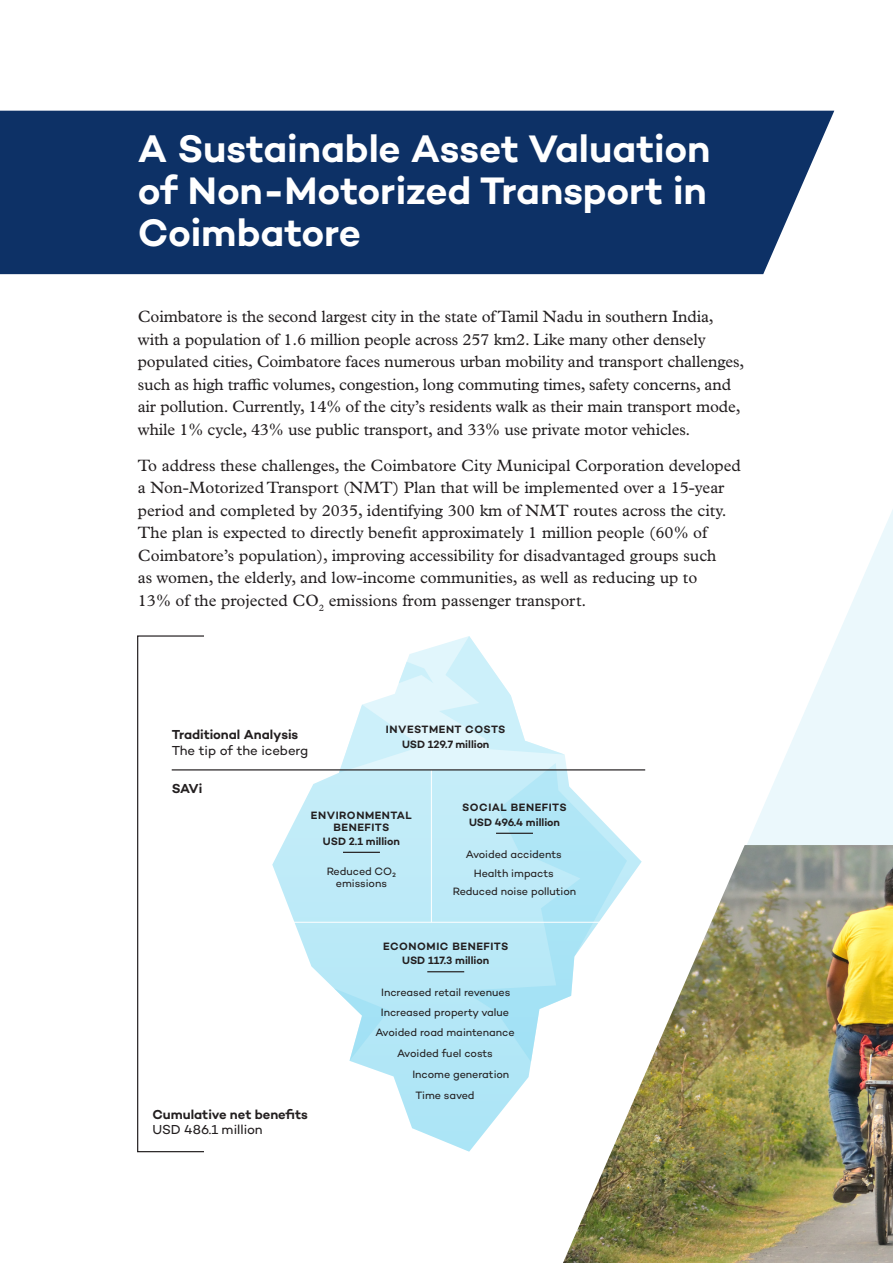
<style>
.page{position:relative;width:893px;height:1263px;background:#fff}
.page>*{position:absolute;margin:0;border:0;box-sizing:border-box;transform-origin:0 0}
.t1{font:600 39px/42px "Campton";letter-spacing:-.005em;color:#fff;text-align:justify}
.Body{font:16.5px/22.5px "Plantin MT Pro";color:#231f20}
.t2{font:600 13.2px/15.6px "Campton";letter-spacing:-.005em;color:#231f20}
.t3{font:10.8px/18.5px "Campton";letter-spacing:-.005em;color:#231f20;text-align:center}
.t4{font:600 10.8px/14.4px "Campton";letter-spacing:.03em;color:#231f20;text-align:center}
.t5{font:600 10.8px/12px "Campton";letter-spacing:.05em;color:#231f20;text-align:center}
.t6{font:600 10.8px "Campton";letter-spacing:-.005em;color:#231f20}
.s1{font-weight:400}
</style>
<div class="page">
<svg style="left:642px;top:510px;width:251px;height:335px"></svg>
<img style="left:563px;top:845px;width:330px;height:418px">
<div style="left:0;top:111px;width:834px;height:163px;background:#0d3166"></div>
<svg style="left:362px;top:645px;width:204px;height:124px;fill:#e1f6fc"></svg>
<svg style="left:340px;top:705px;width:81px;height:64px"></svg>
<svg style="left:439px;top:636px;width:126px;height:118px"></svg>
<svg style="left:399px;top:662px;width:34px;height:21px"></svg>
<svg style="left:463px;top:763px;width:104px;height:6px"></svg>
<svg style="left:272px;top:770px;width:370px;height:382px"></svg>
<hr style="left:258px;top:922px;width:374px;height:1px;background:#fff">
<hr style="left:431px;top:770px;width:1px;height:152px;background:#fff">
<div style="left:137px;top:635px;width:68px;height:517px;border:1px solid #231f20"></div>
<hr style="left:427px;top:971px;width:37px;height:1px;background:#231f20">
<hr style="left:496px;top:833px;width:37px;height:1px;background:#231f20">
<hr style="left:343px;top:852px;width:37px;height:1px;background:#231f20">
<hr style="left:172px;top:769px;width:473px;height:1px;background:#231f20">
<h2 class="t1" style="left:138px;top:127px;width:574px">A Sustainable Asset Valuation of Non-Motorized Transport in Coimbatore</h2>
<p class="Body" style="left:138px;top:305px;width:608px">Coimbatore is the second largest city in the state of Tamil Nadu in southern India, with a population of 1.6 million people across 257 km2. Like many other densely populated cities, Coimbatore faces numerous urban mobility and transport challenges, such as high traffic volumes, congestion, long commuting times, safety concerns, and air pollution. Currently, 14% of the city’s residents walk as their main transport mode, while 1% cycle, 43% use public transport, and 33% use private motor vehicles.</p>
<p class="Body" style="left:138px;top:454px;width:605px">To address these challenges, the Coimbatore City Municipal Corporation developed a Non-Motorized Transport (NMT) Plan that will be implemented over a 15-year period and completed by 2035, identifying 300 km of NMT routes across the city.<br>The plan is expected to directly benefit approximately 1 million people (60% of Coimbatore’s population), improving accessibility for disadvantaged groups such<br>as women, the elderly, and low-income communities, as well as reducing up to<br>13% of the projected CO<sub>2</sub> emissions from passenger transport.</p>
<p class="t2" style="left:172px;top:727px;width:138px">Traditional Analysis<br><span class="s1">The tip of the iceberg</span></p>
<p class="t2" style="left:172px;top:780px;width:32px">SAVi</p>
<p class="t4" style="left:386px;top:722px;width:121px">INVESTMENT COSTS<br>USD 129.7 million</p>
<p class="t5" style="left:311px;top:809px;width:102px">ENVIRONMENTAL<br>BENEFITS</p>
<p class="t6" style="left:323px;top:835px;width:78px">USD 2.1 million</p>
<p class="t3" style="left:327px;top:865px;width:71px;line-height:12px">Reduced CO₂ emissions</p>
<p class="t4" style="left:462px;top:800px;width:106px">SOCIAL BENEFITS<br>USD 496.4 million</p>
<p class="t3" style="left:453px;top:845px;width:125px">Avoided accidents<br>Health impacts<br>Reduced noise pollution</p>
<p class="t4" style="left:383px;top:939px;width:127px">ECONOMIC BENEFITS<br>USD 117.3 million</p>
<p class="t3" style="left:381px;top:983px;width:131px">Increased retail revenues</p>
<p class="t3" style="left:381px;top:1003px;width:130px">Increased property value</p>
<p class="t3" style="left:375px;top:1023px;width:141px">Avoided road maintenance</p>
<p class="t3" style="left:412px;top:1065px;width:98px">Income generation</p>
<p class="t3" style="left:397px;top:1043px;width:97px">Avoided fuel costs</p>
<p class="t2" style="left:152px;top:1106px;width:157px">Cumulative net benefits<br><span class="s1">USD 486.1 million</span></p>
<p class="t3" style="left:415px;top:1086px;width:61px">Time saved</p>
</div>
